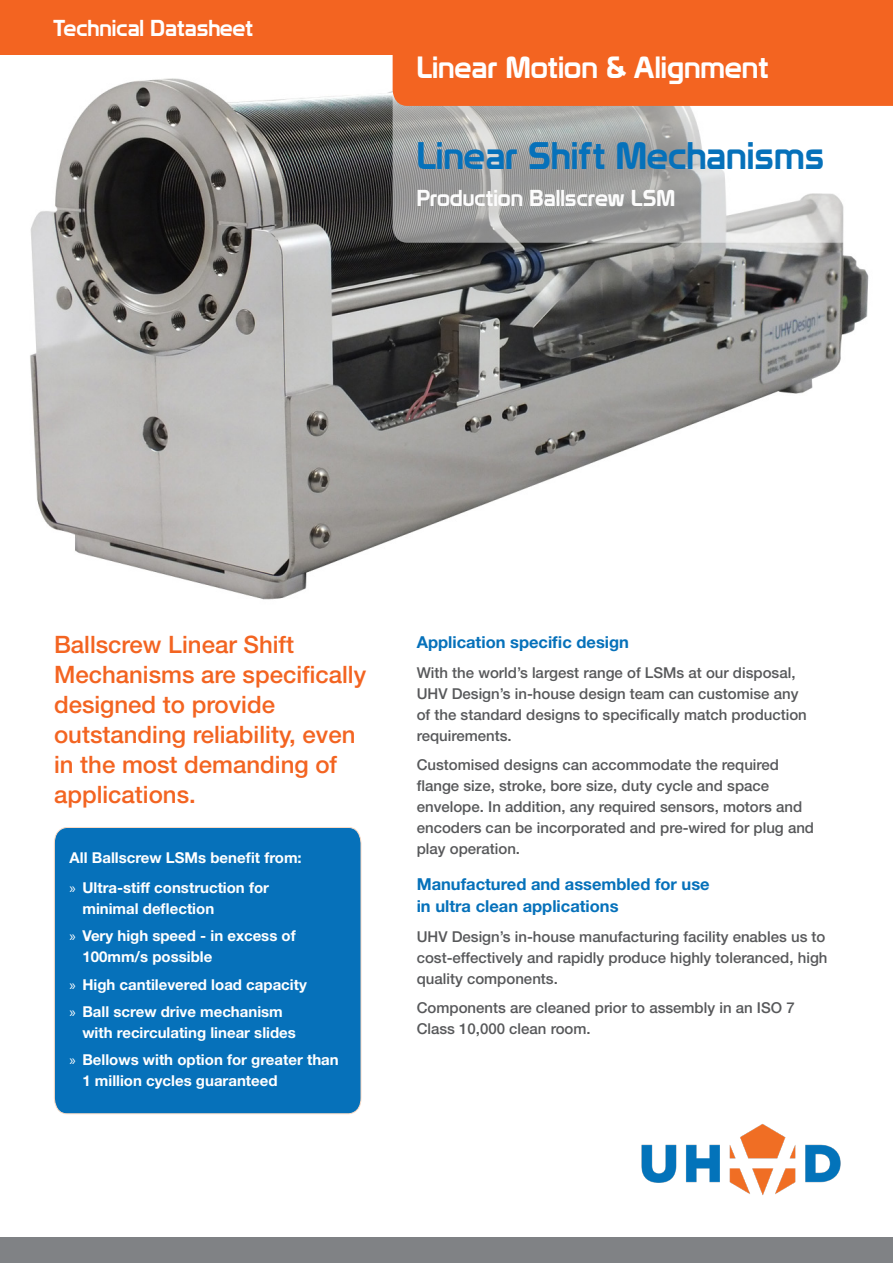
<style>
.page{position:relative;width:893px;height:1263px;background:#fff}
.page>*{position:absolute;margin:0;border:0;box-sizing:border-box;transform-origin:0 0}
.PRODUCT_NAME{font:37.5px "Prototype";color:#0671ba}
.PRODUCT_NAME-2{font:30px "Prototype";color:#fff}
.BLK_BOX_WHITE_TEXT{font:500 24px/30px "Helvetica Neue";color:#f36421}
.SUB_HEADING{font:22.5px "Prototype";color:#fcfcfc}
.t1{font:22.5px "Prototype";color:#fff}
.SMALL_BLUE_HEADING{font:700 16.5px/22.5px "Helvetica Neue";color:#0671ba}
.MAIN_COPY{font:500 15px/21px "Helvetica Neue";color:#57585a}
.MAIN_COPY-2{font:700 15px/21px "Helvetica Neue";color:#fff}
.s1{font-family:"Myriad Pro";font-weight:400}
</style>
<div class="page">
<img style="left:30px;top:69px;width:839px;height:531px">
<svg style="left:393px;top:106px;width:476px;height:137px"></svg>
<div style="left:393px;top:54px;width:500px;height:52px;background:#f36421"></div>
<div style="left:0;top:0;width:893px;height:54px;background:#f36421"></div>
<svg style="left:54px;top:827px;width:308px;height:287px;background:#1778bb"></svg>
<div style="left:0;top:1237px;width:893px;height:26px;background:#808285"></div>
<img style="left:641px;top:1124px;width:200px;height:71px">
<p class="t1" style="left:53px;top:14px;width:202px">Technical Datasheet</p>
<p class="PRODUCT_NAME-2" style="left:417px;top:50px;width:353px">Linear Motion &amp; Alignment</p>
<p class="PRODUCT_NAME" style="left:417px;top:134px;width:409px">Linear Shift Mechanisms</p>
<p class="SUB_HEADING" style="left:417px;top:184px;width:260px">Production Ballscrew LSM</p>
<p class="BLK_BOX_WHITE_TEXT" style="left:54px;top:630px;width:314px">Ballscrew Linear Shift<br>Mechanisms are specifically designed to provide outstanding reliability, even in the most demanding of applications.</p>
<p class="MAIN_COPY-2" style="left:70px;top:847px;width:234px">All Ballscrew LSMs benefit from:</p>
<p class="MAIN_COPY-2" style="left:82px;top:877px;width:188px;text-indent:-13px"><span class="s1">»</span> Ultra-stiff construction for minimal deflection</p>
<p class="MAIN_COPY-2" style="left:82px;top:925px;width:215px;text-indent:-13px"><span class="s1">»</span> Very high speed - in excess of<br>100mm/s possible</p>
<p class="MAIN_COPY-2" style="left:70px;top:973px;width:239px"><span class="s1">»</span> High cantilevered load capacity</p>
<p class="MAIN_COPY-2" style="left:82px;top:1001px;width:215px;text-indent:-13px"><span class="s1">»</span> Ball screw drive mechanism with recirculating linear slides</p>
<p class="MAIN_COPY-2" style="left:82px;top:1049px;width:258px;text-indent:-13px"><span class="s1">»</span> Bellows with option for greater than<br>1 million cycles guaranteed</p>
<p class="SMALL_BLUE_HEADING" style="left:417px;top:631px;width:214px">Application specific design</p>
<p class="MAIN_COPY" style="left:417px;top:662px;width:392px">With the world’s largest range of LSMs at our disposal, UHV Design’s in-house design team can customise any of the standard designs to specifically match production requirements.</p>
<p class="MAIN_COPY" style="left:417px;top:754px;width:399px">Customised designs can accommodate the required flange size, stroke, bore size, duty cycle and space envelope. In addition, any required sensors, motors and encoders can be incorporated and pre-wired for plug and play operation.</p>
<p class="SMALL_BLUE_HEADING" style="left:417px;top:872px;width:295px">Manufactured and assembled for use in ultra clean applications</p>
<p class="MAIN_COPY" style="left:417px;top:925px;width:412px">UHV Design’s in-house manufacturing facility enables us to cost-effectively and rapidly produce highly toleranced, high quality components.</p>
<p class="MAIN_COPY" style="left:417px;top:997px;width:379px">Components are cleaned prior to assembly in an ISO 7<br>Class 10,000 clean room.</p>
</div>
